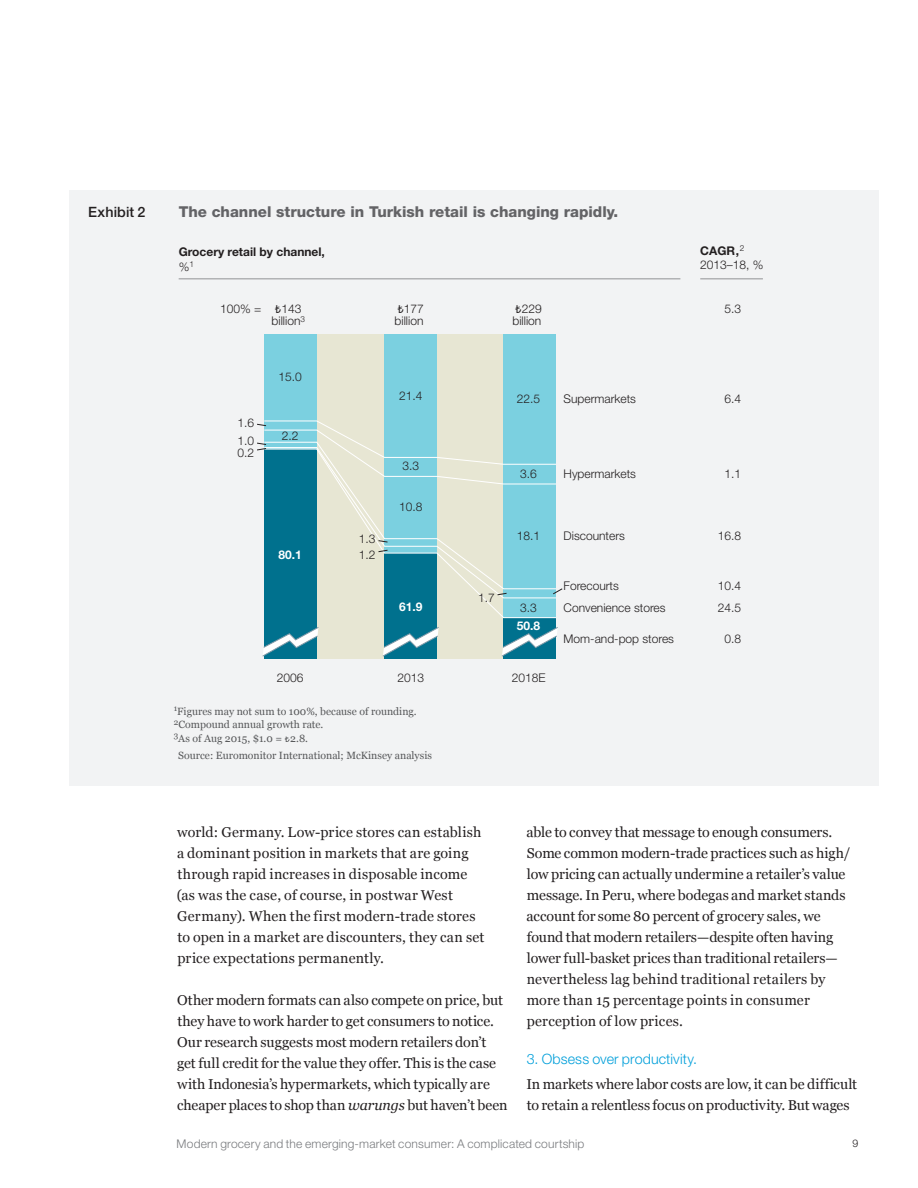
<style>
.page{position:relative;width:918px;height:1188px;background:#fff}
.page>*{position:absolute;margin:0;border:0;box-sizing:border-box;transform-origin:0 0}
.t1{font:800 15px "Helvetica Neue LT Std";color:#636366}
.t2{font:14.25px/21px "Georgia";letter-spacing:.005em;color:#231f20}
.t3{font:300 14.25px "Helvetica Neue LT Std";letter-spacing:.01em;color:#009fda}
.t4{font:500 14.25px "Helvetica Neue LT Std";letter-spacing:.01em;color:#231f20}
.t5{font:300 12px/12px "Helvetica Neue LT Std";color:#231f20}
.t6{font:300 12px "Helvetica Neue LT Std";letter-spacing:.015em;color:#7a7c7f}
.t7{font:700 12px/14.4px "Helvetica Neue LT Std";color:#231f20}
.t8{font:700 12px "Helvetica Neue LT Std";color:#fff}
.t9{font:10.5px/13.5px "Georgia";color:#57585a}
.t10{font:300 10.5px "Helvetica Neue LT Std";color:#231f20}
.s1{font-weight:300}
.s2{font-family:"Myriad Pro";font-weight:400}
.s3{font-weight:700}
.s4{font-style:italic}
</style>
<div class="page">
<div style="left:69px;top:190px;width:810px;height:595px;background:#f2f3f4"></div>
<div style="left:317px;top:334px;width:68px;height:325px;background:#e7e6d3"></div>
<div style="left:437px;top:334px;width:67px;height:325px;background:#e7e6d3"></div>
<div style="left:264px;top:449px;width:53px;height:210px;background:#00718e"></div>
<div style="left:264px;top:334px;width:53px;height:87px;background:#7bd0e0"></div>
<div style="left:504px;top:618px;width:52px;height:41px;background:#00718e"></div>
<div style="left:504px;top:334px;width:52px;height:130px;background:#7bd0e0"></div>
<div style="left:385px;top:553px;width:52px;height:106px;background:#00718e"></div>
<div style="left:385px;top:334px;width:52px;height:123px;background:#7bd0e0"></div>
<svg style="left:262px;top:627px;width:57px;height:30px"></svg>
<svg style="left:382px;top:626px;width:57px;height:31px"></svg>
<svg style="left:501px;top:626px;width:57px;height:31px"></svg>
<svg style="left:384px;top:599px;width:172px;height:19px"></svg>
<svg style="left:340px;top:485px;width:216px;height:114px"></svg>
<hr style="left:700px;top:279px;width:63px;height:1px;background:#919295">
<hr style="left:179px;top:279px;width:501px;height:1px;background:#919295">
<svg style="left:553px;top:588px;width:10px;height:6px"></svg>
<svg style="left:378px;top:550px;width:10px;height:2px"></svg>
<svg style="left:497px;top:593px;width:10px;height:2px"></svg>
<svg style="left:257px;top:420px;width:299px;height:65px"></svg>
<svg style="left:378px;top:540px;width:10px;height:2px"></svg>
<svg style="left:285px;top:737px;width:5px;height:5px"></svg>
<p class="t4" style="left:88px;top:204px;width:59px">Exhibit 2</p>
<p class="t1" style="left:179px;top:203px;width:441px">The channel structure in Turkish retail is changing rapidly.</p>
<p class="t7" style="left:179px;top:244px;width:148px">Grocery retail by channel, <span class="s1">%</span><sup>1</sup></p>
<p class="t5" style="left:220px;top:303px;width:43px">100% =</p>
<p class="t5" style="left:272px;top:303px;width:35px;text-align:center"><span class="s2">₺</span>143 billion<sup>3</sup></p>
<p class="t5" style="left:238px;top:413px;width:18px;line-height:18.9px">1.6<br>1.0</p>
<p class="t5" style="left:238px;top:446px;width:18px">0.2</p>
<p class="t5" style="left:278px;top:371px;width:25px">15.0</p>
<p class="t5" style="left:282px;top:430px;width:18px">2.2</p>
<p class="t8" style="left:278px;top:547px;width:25px">80.1</p>
<p class="t5" style="left:277px;top:671px;width:28px">2006</p>
<p class="t5" style="left:395px;top:303px;width:31px"><span class="s2">₺</span>177 billion</p>
<p class="t5" style="left:399px;top:389px;width:25px">21.4</p>
<p class="t5" style="left:359px;top:532px;width:18px">1.3</p>
<p class="t5" style="left:359px;top:548px;width:18px">1.2</p>
<p class="t5" style="left:402px;top:460px;width:18px">3.3</p>
<p class="t5" style="left:399px;top:501px;width:25px">10.8</p>
<p class="t8" style="left:399px;top:599px;width:25px">61.9</p>
<p class="t5" style="left:397px;top:671px;width:28px">2013</p>
<p class="t9" style="left:174px;top:705px;width:244px"><sup>1</sup>Figures may not sum to 100%, because of rounding.<br><sup>2</sup>Compound annual growth rate.<br><sup>3</sup>As of Aug 2015, $1.0 = 2.8.</p>
<p class="t9" style="left:178px;top:749px;width:255px">Source: Euromonitor International; McKinsey analysis</p>
<p class="t5" style="left:513px;top:303px;width:31px"><span class="s2">₺</span>229 billion</p>
<p class="t5" style="left:517px;top:392px;width:25px">22.5</p>
<p class="t5" style="left:564px;top:392px;width:74px">Supermarkets</p>
<p class="t5" style="left:520px;top:467px;width:18px">3.6</p>
<p class="t5" style="left:564px;top:467px;width:74px">Hypermarkets</p>
<p class="t5" style="left:517px;top:530px;width:25px">18.1</p>
<p class="t5" style="left:478px;top:591px;width:18px">1.7</p>
<p class="t5" style="left:520px;top:601px;width:18px">3.3</p>
<p class="t8" style="left:517px;top:618px;width:25px">50.8</p>
<p class="t5" style="left:512px;top:671px;width:35px">2018E</p>
<p class="t5" style="left:564px;top:530px;width:63px">Discounters</p>
<p class="t5" style="left:564px;top:580px;width:57px">Forecourts</p>
<p class="t5" style="left:564px;top:601px;width:104px">Convenience stores</p>
<p class="t5" style="left:564px;top:633px;width:112px">Mom-and-pop stores</p>
<p class="t5" style="left:700px;top:243px;width:65px;line-height:14.4px"><span class="s3">CAGR,</span><sup>2<br></sup>2013–18, %</p>
<p class="t5" style="left:724px;top:303px;width:18px">5.3</p>
<p class="t5" style="left:724px;top:392px;width:18px">6.4</p>
<p class="t5" style="left:724px;top:467px;width:18px">1.1</p>
<p class="t5" style="left:718px;top:530px;width:25px">16.8</p>
<p class="t5" style="left:718px;top:575px;width:25px;line-height:21.1px">10.4<br>24.5</p>
<p class="t5" style="left:724px;top:633px;width:18px">0.8</p>
<p class="t2" style="left:177px;top:821px;width:309px">world: Germany. Low-price stores can establish a dominant position in markets that are going through rapid increases in disposable income (as was the case, of course, in postwar West Germany). When the first modern-trade stores to open in a market are discounters, they can set price expectations permanently.</p>
<p class="t2" style="left:177px;top:989px;width:332px">Other modern formats can also compete on price, but they have to work harder to get consumers to notice.<br>Our research suggests most modern retailers don’t get full credit for the value they offer. This is the case with Indonesia’s hypermarkets, which typically are cheaper places to shop than <span class="s4">warungs</span> but haven’t been</p>
<p class="t2" style="left:527px;top:821px;width:326px">able to convey that message to enough consumers.<br>Some common modern-trade practices such as high/ low pricing can actually undermine a retailer’s value message. In Peru, where bodegas and market stands account for some 80 percent of grocery sales, we found that modern retailers—despite often having lower full-basket prices than traditional retailers— nevertheless lag behind traditional retailers by more than 15 percentage points in consumer perception of low prices.</p>
<p class="t3" style="left:527px;top:1050px;width:172px">3. Obsess over productivity.</p>
<p class="t2" style="left:526px;top:1073px;width:332px">In markets where labor costs are low, it can be difficult to retain a relentless focus on productivity. But wages</p>
<p class="t6" style="left:177px;top:1136px;width:409px">Modern grocery and the emerging-market consumer: A complicated courtship</p>
<p class="t10" style="left:853px;top:1137px;width:7px">9</p>
</div>
